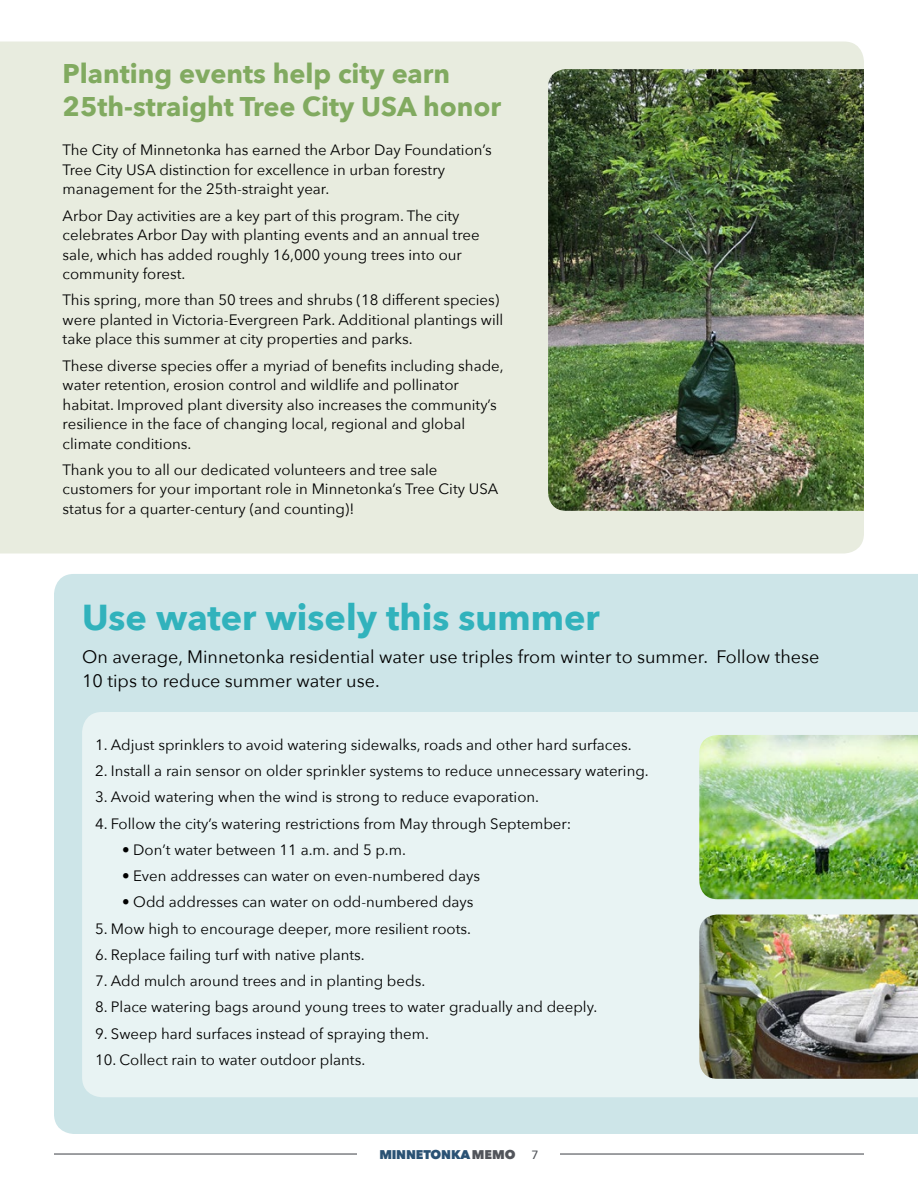
<style>
.page{position:relative;width:918px;height:1188px;background:#fff}
.page>*{position:absolute;margin:0;border:0;box-sizing:border-box;transform-origin:0 0}
.t1{font:700 36px "Avenir Next";color:#31b2bc}
.t2{font:700 27px/32.4px "Avenir Next";color:#81aa60}
.t3{font:18px/24px "Avenir Next";color:#000}
.t4{font:15px/19.5px "Avenir Next";color:#000}
.t5{font:800 12.6px "Avenir Next";letter-spacing:-.01em;color:#2a5274}
.s1{color:#52555b}
.s2{font-weight:500;font-size:12px;color:#52555b}
</style>
<div class="page">
<div style="left:0;top:42px;width:864px;height:512px;background:#e8ecdf"></div>
<div style="left:54px;top:574px;width:864px;height:560px;background:#cde5e8"></div>
<div style="left:82px;top:712px;width:836px;height:385px;background:#e8f3f3"></div>
<hr style="left:54px;top:1153px;width:810px;height:2px;background:#52555b">
<div style="left:358px;top:1146px;width:202px;height:18px;background:#fff"></div>
<img style="left:548px;top:69px;width:316px;height:442px">
<img style="left:699px;top:915px;width:219px;height:164px">
<img style="left:699px;top:735px;width:219px;height:164px">
<h2 class="t2" style="left:63px;top:57px;width:440px">Planting events help city earn<br>25th-straight Tree City USA honor</h2>
<p class="t4" style="left:63px;top:140px;width:431px">The City of Minnetonka has earned the Arbor Day Foundation’s<br>Tree City USA distinction for excellence in urban forestry management for the 25th-straight year.</p>
<p class="t4" style="left:63px;top:205px;width:419px">Arbor Day activities are a key part of this program. The city celebrates Arbor Day with planting events and an annual tree sale, which has added roughly 16,000 young trees into our community forest.</p>
<p class="t4" style="left:63px;top:290px;width:442px">This spring, more than 50 trees and shrubs (18 different species) were planted in Victoria-Evergreen Park. Additional plantings will take place this summer at city properties and parks.</p>
<p class="t4" style="left:63px;top:355px;width:443px">These diverse species offer a myriad of benefits including shade, water retention, erosion control and wildlife and pollinator habitat. Improved plant diversity also increases the community’s resilience in the face of changing local, regional and global climate conditions.</p>
<p class="t4" style="left:63px;top:459px;width:437px">Thank you to all our dedicated volunteers and tree sale customers for your important role in Minnetonka’s Tree City USA status for a quarter-century (and counting)!</p>
<h1 class="t1" style="left:82px;top:586px;width:519px">Use water wisely this summer</h1>
<p class="t3" style="left:82px;top:644px;width:739px">On average, Minnetonka residential water use triples from winter to summer. Follow these<br>10 tips to reduce summer water use.</p>
<p class="t4" style="left:95px;top:734px;width:538px">1. Adjust sprinklers to avoid watering sidewalks, roads and other hard surfaces.</p>
<p class="t4" style="left:95px;top:761px;width:555px">2. Install a rain sensor on older sprinkler systems to reduce unnecessary watering.</p>
<p class="t4" style="left:95px;top:787px;width:446px">3. Avoid watering when the wind is strong to reduce evaporation.</p>
<p class="t4" style="left:95px;top:813px;width:478px">4. Follow the city’s watering restrictions from May through September:</p>
<p class="t4" style="left:122px;top:839px;width:285px">• Don’t water between 11 a.m. and 5 p.m.</p>
<p class="t4" style="left:122px;top:866px;width:359px">• Even addresses can water on even-numbered days</p>
<p class="t4" style="left:122px;top:892px;width:353px">• Odd addresses can water on odd-numbered days</p>
<p class="t4" style="left:95px;top:918px;width:377px">5. Mow high to encourage deeper, more resilient roots.</p>
<p class="t4" style="left:95px;top:944px;width:271px">6. Replace failing turf with native plants.</p>
<p class="t4" style="left:95px;top:971px;width:332px">7. Add mulch around trees and in planting beds.</p>
<p class="t4" style="left:95px;top:997px;width:504px">8. Place watering bags around young trees to water gradually and deeply.</p>
<p class="t4" style="left:95px;top:1023px;width:335px">9. Sweep hard surfaces instead of spraying them.</p>
<p class="t4" style="left:95px;top:1049px;width:272px">10. Collect rain to water outdoor plants.</p>
<p class="t5" style="left:379px;top:1147px;width:161px">MINNETONKA<span class="s1">MEMO</span> <span class="s2">7</span></p>
</div>
